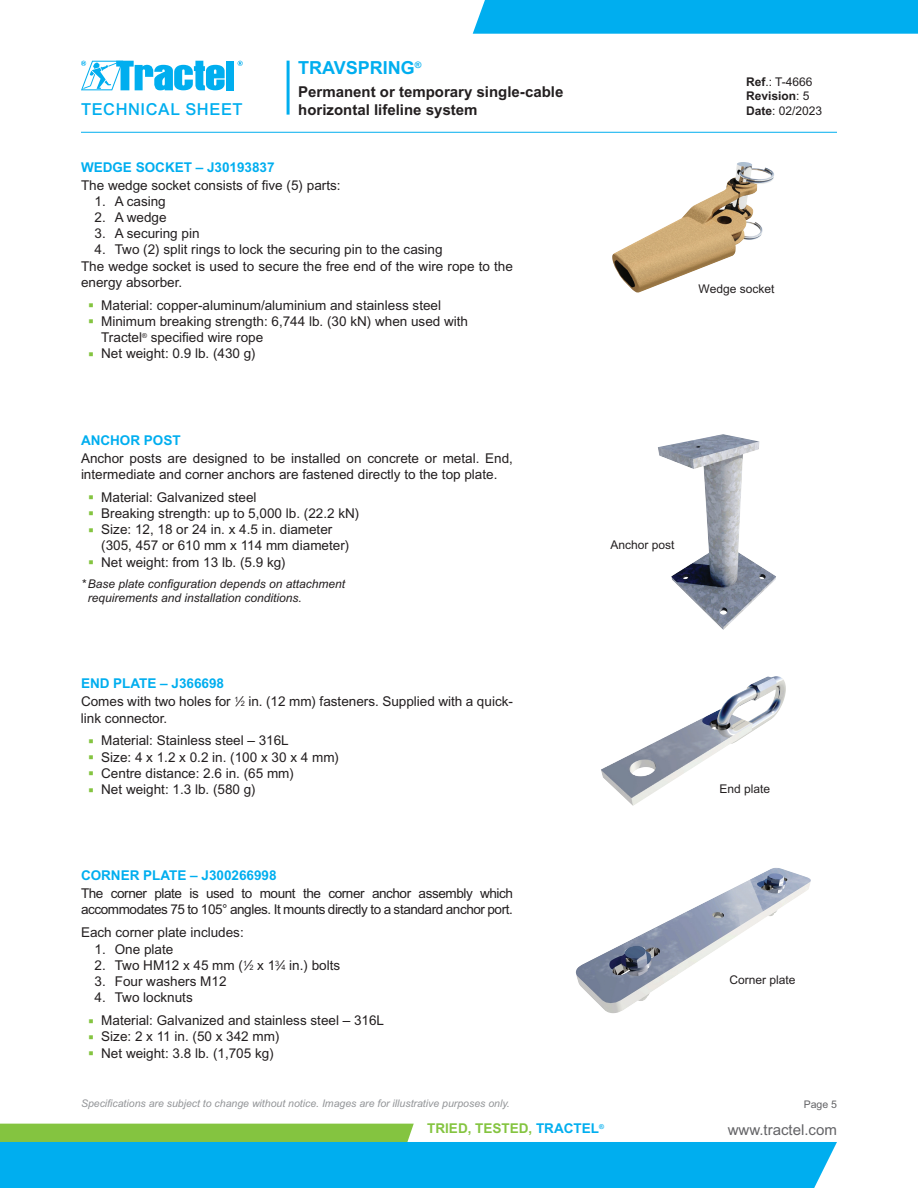
<style>
.page{position:relative;width:918px;height:1188px;background:#fff}
.page>*{position:absolute;margin:0;border:0;box-sizing:border-box;transform-origin:0 0}
.t1{font:700 18px "Arial MT Std";color:#00aeef}
.t2{font:500 16.5px "Arial MT Std";letter-spacing:.035em;color:#00aeef}
.t3{font:700 15px/18px "Arial MT Std";color:#231f20}
.t4{font:15px "Arial MT Std";color:#636366}
.t5{font:13.5px/16.2px "Arial MT Std";color:#231f20}
.t6{font:13.5px/16.2px "Arial MT Std";letter-spacing:-.03em;color:#231f20}
.t7{font:700 13.5px "Arial MT Std";color:#00aeef}
.t8{font:700 13.5px "Arial MT Std";color:#84c440}
.t9{font:italic 12px/14.4px "Arial MT Std";color:#231f20}
.t10{font:12px/14.4px "Arial MT Std";color:#231f20}
.t11{font:italic 10.5px "Arial MT Std";color:#939598}
.t12{font:10.5px "Arial MT Std";color:#636366}
.s1{font-weight:700}
.s2{font-weight:700;color:#00aeef}
.s3{font-size:7.35px}
.s4{color:#00aeef}
</style>
<div class="page">
<hr style="left:81px;top:132px;width:756px;height:1px;background:#00aeef">
<hr style="left:287px;top:61px;width:3px;height:54px;background:#00aeef">
<div style="left:473px;top:0;width:445px;height:34px;background:#00aeef"></div>
<svg style="left:0;top:1124px;width:837px;height:64px"></svg>
<div style="left:226px;top:61px;width:8px;height:29px;background:#00aeef"></div>
<svg style="left:238px;top:61px;width:5px;height:5px"></svg>
<svg style="left:81px;top:61px;width:144px;height:29px"></svg>
<img style="left:576px;top:868px;width:235px;height:145px">
<img style="left:601px;top:676px;width:185px;height:130px">
<img style="left:658px;top:434px;width:118px;height:196px">
<img style="left:612px;top:162px;width:162px;height:131px">
<p class="t2" style="left:81px;top:100px;width:163px">TECHNICAL SHEET</p>
<h1 class="t1" style="left:298px;top:57px;width:125px">TRAVSPRING<sup>®</sup></h1>
<p class="t3" style="left:298px;top:82px;width:267px">Permanent or temporary single-cable horizontal lifeline system</p>
<p class="t10" style="left:746px;top:74px;width:78px"><span class="s1">Ref</span>.: T-4666<br><span class="s1">Revision</span>: 5<br><span class="s1">Date</span>: 02/2023</p>
<p class="t7" style="left:81px;top:159px;width:195px">WEDGE SOCKET – J30193837</p>
<p class="t5" style="left:81px;top:177px;width:261px">The wedge socket consists of five (5) parts:</p>
<p class="t5" style="left:94px;top:193px;width:73px">1. A casing</p>
<p class="t5" style="left:94px;top:209px;width:74px">2. A wedge</p>
<p class="t5" style="left:94px;top:225px;width:107px">3. A securing pin</p>
<p class="t5" style="left:81px;top:242px;width:433px;text-indent:14px">4. Two (2) split rings to lock the securing pin to the casing<br>The wedge socket is used to secure the free end of the wire rope to the energy absorber.</p>
<p class="t5" style="left:101px;top:297px;width:368px">Material: copper-aluminum/aluminium and stainless steel Minimum breaking strength: 6,744 lb. (30 kN) when used with Tractel<sup>®</sup> specified wire rope<br>Net weight: 0.9 lb. (430 g)</p>
<p class="t7" style="left:81px;top:432px;width:101px">ANCHOR POST</p>
<p class="t5" style="left:81px;top:450px;width:433px">Anchor posts are designed to be installed on concrete or metal. End, intermediate and corner anchors are fastened directly to the top plate.</p>
<p class="t5" style="left:101px;top:489px;width:260px">Material: Galvanized steel<br>Breaking strength: up to 5,000 lb. (22.2 kN)<br>Size: 12, 18 or 24 in. x 4.5 in. diameter (305, 457 or 610 mm x 114 mm diameter)<br>Net weight: from 13 lb. (5.9 kg)</p>
<p class="t9" style="left:88px;top:576px;width:259px;text-indent:-7px">* Base plate configuration depends on attachment requirements and installation conditions.</p>
<p class="t10" style="left:699px;top:281px;width:77px">Wedge socket</p>
<p class="t10" style="left:610px;top:537px;width:66px">Anchor post</p>
<p class="t5" style="left:81px;top:675px;width:433px;line-height:17.9px"><span class="s2">END PLATE – J366698<br></span>Comes with two holes for <sup>1</sup>⁄<span class="s3">2</span> in. (12 mm) fasteners. Supplied with a quick-</p>
<p class="t5" style="left:101px;top:706px;width:189px;line-height:23px;text-indent:-20px">link connector.<br>Material: Stainless steel – 316L</p>
<p class="t5" style="left:101px;top:749px;width:239px">Size: 4 x 1.2 x 0.2 in. (100 x 30 x 4 mm)<br>Centre distance: 2.6 in. (65 mm)<br>Net weight: 1.3 lb. (580 g)</p>
<p class="t7" style="left:81px;top:868px;width:197px">CORNER PLATE – J300266998</p>
<p class="t6" style="left:81px;top:885px;width:434px">The corner plate is used to mount the corner anchor assembly which accommodates 75 to 105° angles. It mounts directly to a standard anchor port.</p>
<p class="t5" style="left:81px;top:925px;width:164px">Each corner plate includes:</p>
<p class="t5" style="left:94px;top:941px;width:80px">1. One plate</p>
<p class="t5" style="left:94px;top:957px;width:247px">2. Two HM12 x 45 mm (<sup>1</sup>⁄<span class="s3">2</span> x 1<sup>3</sup>⁄<span class="s3">4</span> in.) bolts</p>
<p class="t5" style="left:95px;top:973px;width:134px">3. Four washers M12</p>
<p class="t5" style="left:101px;top:986px;width:284px;line-height:23px;text-indent:-7px">4. Two locknuts<br>Material: Galvanized and stainless steel – 316L</p>
<p class="t5" style="left:101px;top:1028px;width:180px">Size: 2 x 11 in. (50 x 342 mm)<br>Net weight: 3.8 lb. (1,705 kg)</p>
<p class="t11" style="left:81px;top:1097px;width:430px">Specifications are subject to change without notice. Images are for illustrative purposes only.</p>
<p class="t8" style="left:427px;top:1121px;width:178px">TRIED, TESTED, <span class="s4">TRACTEL</span><sup>®</sup></p>
<p class="t10" style="left:720px;top:781px;width:52px">End plate</p>
<p class="t10" style="left:730px;top:972px;width:68px">Corner plate</p>
<p class="t12" style="left:804px;top:1099px;width:35px">Page 5</p>
<p class="t4" style="left:728px;top:1121px;width:111px">www.tractel.com</p>
</div>
